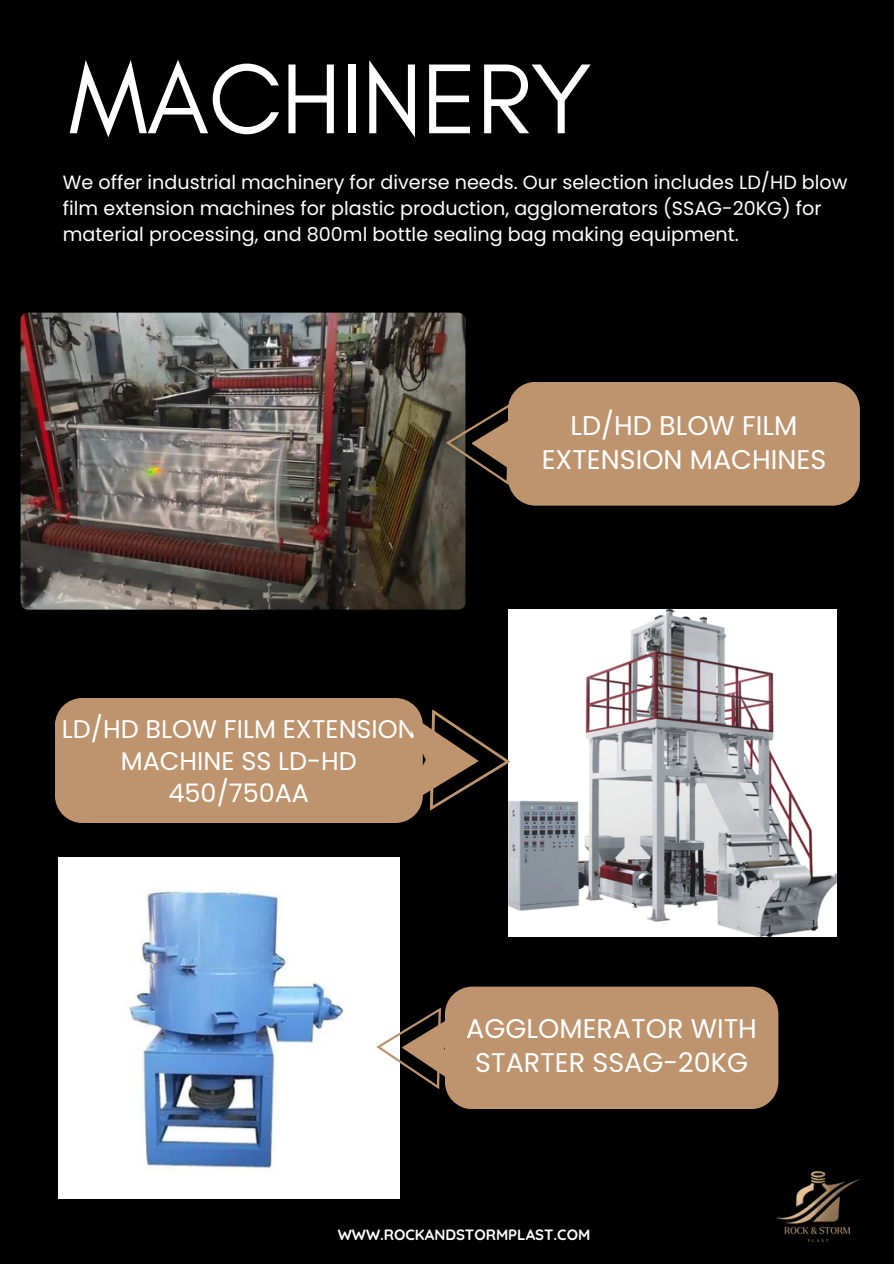
<style>
.page{position:relative;width:894px;height:1264px;background:#fff}
.page>*{position:absolute;margin:0;border:0;box-sizing:border-box;transform-origin:0 0}
.t1{font:101.1px "Glacial Indifference";letter-spacing:-.01em;color:#fff}
.t2{font:27px/33.8px "Poppins";color:#fff;text-align:center}
.t3{font:25.5px/31.5px "Poppins";color:#fff;text-align:center}
.t4{font:19.2px/25.8px "Poppins";color:#fff}
.t5{font:700 15px "Quicksand";color:#fff}
</style>
<div class="page">
<div style="left:0;top:0;width:893px;height:1263px;background:#000"></div>
<img style="left:21px;top:312px;width:444px;height:297px;border-radius:7px">
<img style="left:776px;top:1171px;width:84px;height:72px">
<div style="left:55px;top:698px;width:363px;height:125px;background:#bd946e"></div>
<img style="left:508px;top:609px;width:328px;height:327px">
<div style="left:445px;top:986px;width:333px;height:123px;background:#bd946e;border-radius:27px"></div>
<img style="left:59px;top:857px;width:340px;height:341px">
<svg style="left:445px;top:382px;width:414px;height:123px;background:#a68362"></svg>
<svg style="left:399px;top:709px;width:112px;height:103px"></svg>
<svg style="left:375px;top:1006px;width:71px;height:83px"></svg>
<p class="t1" style="left:69px;top:37px;width:524px">MACHINERY</p>
<p class="t4" style="left:63px;top:170px;width:785px">We offer industrial machinery for diverse needs. Our selection includes LD/HD blow film extension machines for plastic production, agglomerators (SSAG-20KG) for material processing, and 800ml bottle sealing bag making equipment.</p>
<h1 class="t2" style="left:541px;top:408px;width:286px">LD/HD BLOW FILM<br>EXTENSION MACHINES</h1>
<h2 class="t3" style="left:62px;top:713px;width:355px">LD/HD BLOW FILM EXTENSION<br>MACHINE SS LD-HD<br>450/750AA</h2>
<p class="t2" style="left:466px;top:1012px;width:292px">AGGLOMERATOR WITH<br>STARTER SSAG-20KG</p>
<h2 class="t5" style="left:338px;top:1225px;width:254px">WWW.ROCKANDSTORMPLAST.COM</h2>
</div>
